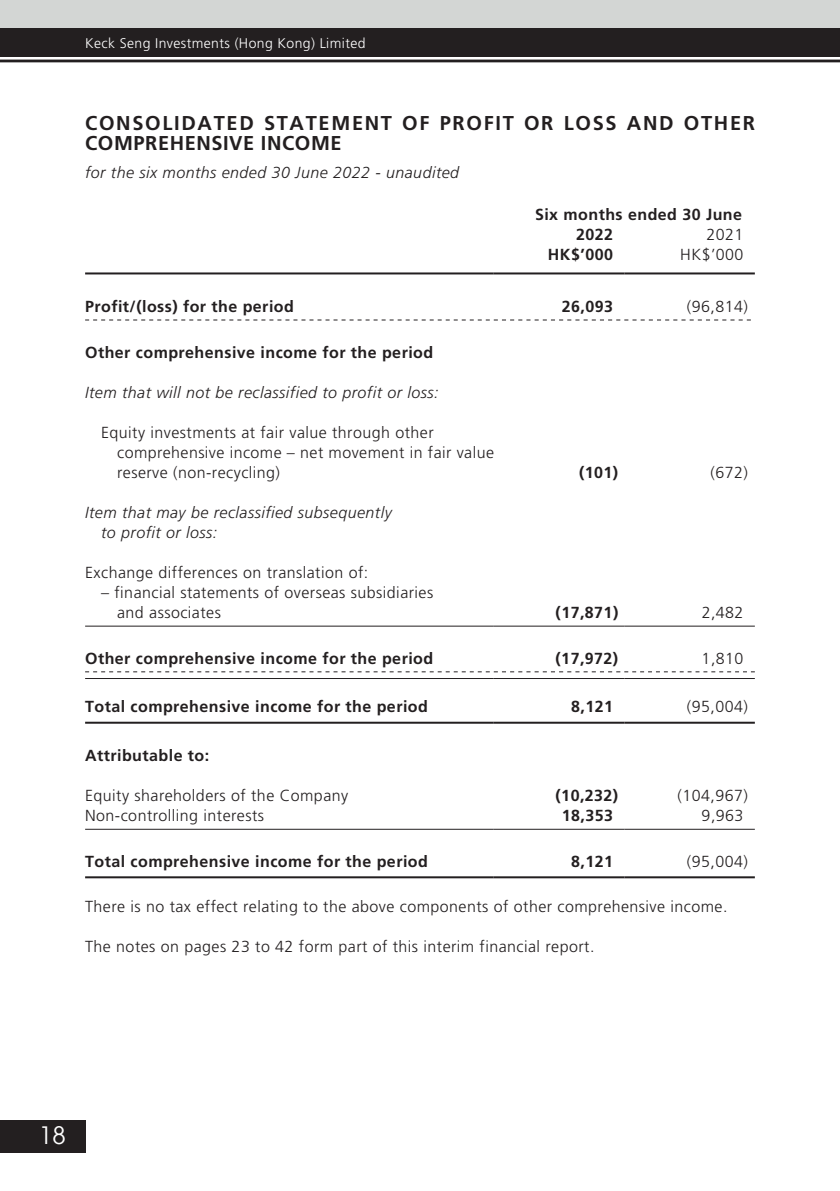
<style>
.page{position:relative;width:840px;height:1191px;background:#fff}
.page>*{position:absolute;margin:0;border:0;box-sizing:border-box;transform-origin:0 0}
.t1{font:24px "Avant Garde";color:#fff}
.t2{font:700 20px/20px "Frutiger LT Std";letter-spacing:.085em;color:#231f20}
.t3{font:300 16px/20px "Frutiger LT Std";letter-spacing:.03em;color:#231f20}
.t4{font:700 16px/20px "Frutiger LT Std";letter-spacing:.03em;color:#231f20}
.t5{font:italic 300 16px/20px "Frutiger LT Std";letter-spacing:.03em;color:#231f20}
.t6{font:300 14px "Frutiger LT Std";letter-spacing:.03em;color:#fff}
</style>
<div class="page">
<div style="left:0;top:0;width:839px;height:29px;background:#d3d6d4"></div>
<div style="left:0;top:28px;width:839px;height:29px;background:#231f20"></div>
<hr style="left:0;top:60px;width:839px;height:2px;background:#231f20">
<div style="left:0;top:1120px;width:85px;height:32px;background:#231f20"></div>
<hr style="left:85px;top:272px;width:408px;height:2px;background:#231f20">
<hr style="left:493px;top:272px;width:131px;height:2px;background:#231f20">
<hr style="left:624px;top:272px;width:130px;height:2px;background:#231f20">
<svg style="left:85px;top:319px;width:665px;height:1px"></svg>
<hr style="left:85px;top:625px;width:408px;height:1px;background:#231f20">
<hr style="left:493px;top:625px;width:131px;height:1px;background:#231f20">
<hr style="left:624px;top:625px;width:130px;height:1px;background:#231f20">
<hr style="left:85px;top:678px;width:408px;height:1px;background:#231f20">
<hr style="left:493px;top:678px;width:131px;height:1px;background:#231f20">
<svg style="left:85px;top:671px;width:669px;height:1px"></svg>
<hr style="left:624px;top:678px;width:130px;height:1px;background:#231f20">
<hr style="left:85px;top:721px;width:408px;height:2px;background:#231f20">
<hr style="left:493px;top:721px;width:131px;height:2px;background:#231f20">
<hr style="left:624px;top:721px;width:130px;height:2px;background:#231f20">
<hr style="left:85px;top:828px;width:408px;height:1px;background:#231f20">
<hr style="left:493px;top:828px;width:131px;height:1px;background:#231f20">
<hr style="left:624px;top:828px;width:130px;height:1px;background:#231f20">
<hr style="left:85px;top:876px;width:408px;height:2px;background:#231f20">
<hr style="left:493px;top:876px;width:131px;height:2px;background:#231f20">
<hr style="left:624px;top:876px;width:130px;height:2px;background:#231f20">
<p class="t6" style="left:85px;top:35px;width:282px">Keck Seng Investments (Hong Kong) Limited</p>
<p class="t2" style="left:85px;top:113px;width:671px">CONSOLIDATED STATEMENT OF PROFIT OR LOSS AND OTHER<br>COMPREHENSIVE INCOME</p>
<p class="t5" style="left:85px;top:163px;width:375px">for the six months ended 30 June 2022 - unaudited</p>
<p class="t4" style="left:575px;top:205px;width:167px;text-indent:-41px">Six months ended 30 June<br>2022</p>
<p class="t3" style="left:706px;top:225px;width:38px">2021</p>
<p class="t4" style="left:547px;top:245px;width:66px">HK$’000</p>
<p class="t3" style="left:680px;top:245px;width:65px">HK$’000</p>
<p class="t4" style="left:85px;top:296px;width:210px">Profit/(loss) for the period</p>
<p class="t4" style="left:561px;top:296px;width:53px">26,093</p>
<p class="t3" style="left:686px;top:296px;width:62px">(96,814)</p>
<p class="t4" style="left:85px;top:342px;width:349px">Other comprehensive income for the period</p>
<p class="t5" style="left:85px;top:382px;width:355px">Item that will not be reclassified to profit or loss:</p>
<p class="t3" style="left:117px;top:422px;width:378px;text-indent:-16px">Equity investments at fair value through other comprehensive income – net movement in fair value reserve (non-recycling)</p>
<p class="t4" style="left:578px;top:462px;width:41px">(101)</p>
<p class="t3" style="left:710px;top:462px;width:39px">(672)</p>
<p class="t5" style="left:101px;top:502px;width:292px;text-indent:-16px">Item that may be reclassified subsequently to profit or loss:</p>
<p class="t3" style="left:85px;top:562px;width:284px">Exchange differences on translation of:</p>
<p class="t3" style="left:117px;top:582px;width:317px;text-indent:-16px">– financial statements of overseas subsidiaries and associates</p>
<p class="t4" style="left:555px;top:602px;width:64px">(17,871)</p>
<p class="t3" style="left:701px;top:602px;width:43px">2,482</p>
<p class="t4" style="left:85px;top:648px;width:349px">Other comprehensive income for the period</p>
<p class="t4" style="left:555px;top:648px;width:64px">(17,972)</p>
<p class="t3" style="left:701px;top:648px;width:43px">1,810</p>
<p class="t4" style="left:85px;top:697px;width:344px">Total comprehensive income for the period</p>
<p class="t4" style="left:570px;top:697px;width:43px">8,121</p>
<p class="t3" style="left:686px;top:697px;width:62px">(95,004)</p>
<p class="t4" style="left:85px;top:745px;width:126px">Attributable to:</p>
<p class="t3" style="left:85px;top:785px;width:264px">Equity shareholders of the Company</p>
<p class="t4" style="left:555px;top:785px;width:64px">(10,232)</p>
<p class="t3" style="left:677px;top:785px;width:72px">(104,967)</p>
<p class="t3" style="left:85px;top:805px;width:180px">Non-controlling interests</p>
<p class="t4" style="left:561px;top:805px;width:53px">18,353</p>
<p class="t3" style="left:701px;top:805px;width:43px">9,963</p>
<p class="t4" style="left:85px;top:851px;width:344px">Total comprehensive income for the period</p>
<p class="t4" style="left:570px;top:851px;width:43px">8,121</p>
<p class="t3" style="left:686px;top:851px;width:62px">(95,004)</p>
<p class="t3" style="left:85px;top:896px;width:643px">There is no tax effect relating to the above components of other comprehensive income.</p>
<p class="t3" style="left:85px;top:936px;width:510px">The notes on pages 23 to 42 form part of this interim financial report.</p>
<h1 class="t1" style="left:39px;top:1121px;width:28px">18</h1>
</div>
